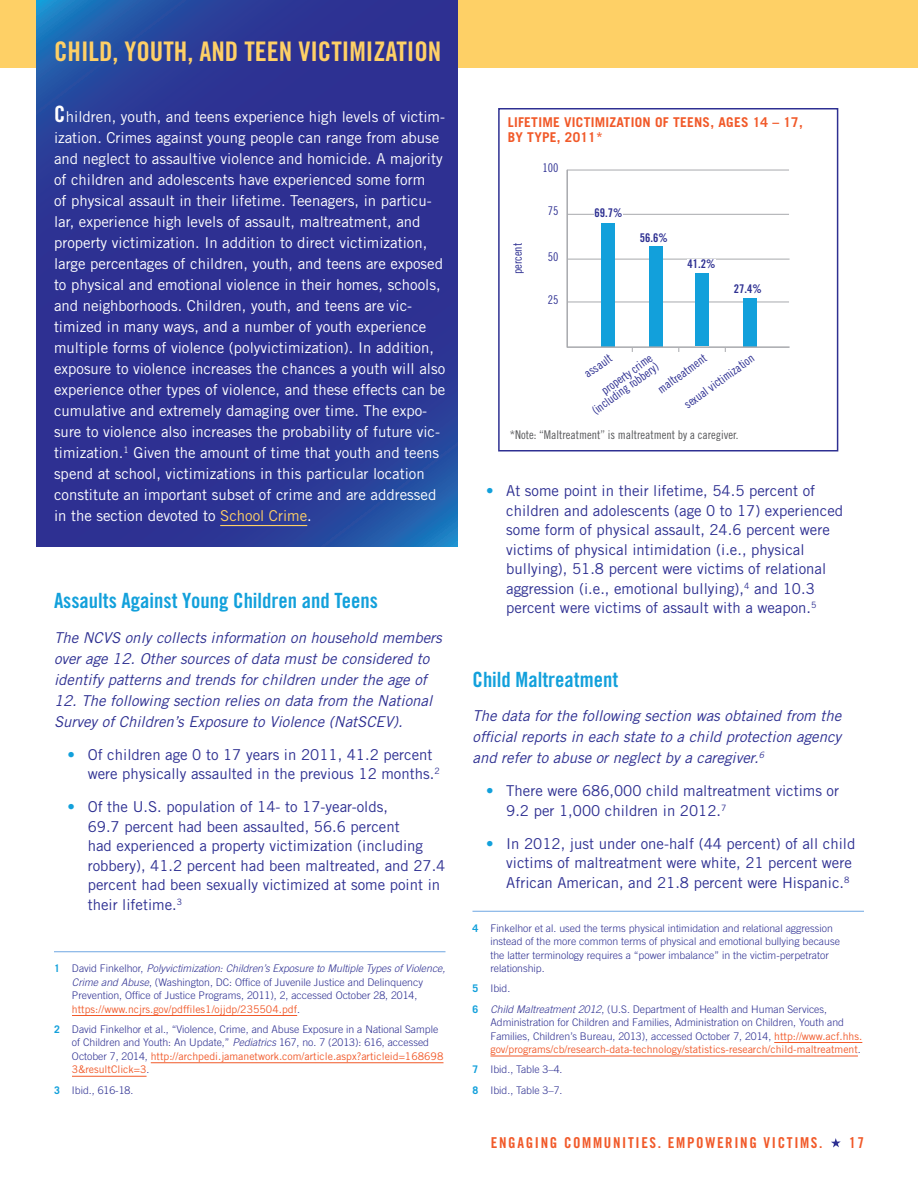
<style>
.page{position:relative;width:918px;height:1188px;background:#fff}
.page>*{position:absolute;margin:0;border:0;box-sizing:border-box;transform-origin:0 0}
.t1{font:27px "Trade Gothic LT Std Bd Cn 20";color:#fed066}
.t2{font:21px "Trade Gothic LT Std Bd Cn 20";color:#12a0db}
.t3{font:15px/21px "Trade Gothic LT Std";color:#fff}
.t4{font:15px/19.5px "Trade Gothic LT Std";color:#2e3092}
.t5{font:italic 15px/21px "Trade Gothic LT Std";color:#2e3092}
.t6{font:15px "Trade Gothic LT Std Bd Cn 20";letter-spacing:.11em;color:#f15929}
.t7{font:700 13.5px/15px "Trade Gothic LT Std";letter-spacing:.02em;color:#f15929}
.t8{font:12px/23.9px "Trade Gothic LT Std Cn 18";color:#2e3092}
.t9{font:12px "Trade Gothic LT Std Cn 18";color:#57585a}
.t10{font:12px "Trade Gothic LT Std Bd Cn 20";color:#2e3092}
.t11{font:300 10.5px/13.5px "Trade Gothic LT Std";color:#2e3092}
.s1{font-family:"Trade Gothic LT Std Bd Cn 20";font-size:22.5px}
.s2{color:#fed066}
.s3{color:#12a0db}
.s4{font-weight:700;color:#12a0db}
.s5{font-style:italic}
.s6{font-weight:400;color:#f15929}
</style>
<div class="page">
<svg style="left:831px;top:1138px;width:10px;height:10px"></svg>
<div style="left:0;top:0;width:918px;height:68px;background:#fed066"></div>
<svg style="left:37px;top:0;width:421px;height:546px;background:#2c3595"></svg>
<hr style="left:220px;top:525px;width:87px;height:1px;background:#fed066">
<hr style="left:54px;top:951px;width:392px;height:1px;background:#6fa7e3">
<hr style="left:72px;top:1015px;width:225px;height:1px;background:#f15929">
<hr style="left:151px;top:1062px;width:292px;height:1px;background:#f15929">
<hr style="left:72px;top:1076px;width:75px;height:1px;background:#f15929">
<hr style="left:472px;top:911px;width:392px;height:1px;background:#6fa7e3">
<hr style="left:774px;top:1042px;width:88px;height:1px;background:#f15929">
<hr style="left:490px;top:1056px;width:368px;height:1px;background:#f15929">
<div style="left:498px;top:108px;width:340px;height:344px;border:2px solid #2e3092"></div>
<svg style="left:566px;top:169px;width:224px;height:183px"></svg>
<p class="t1" style="left:54px;top:35px;width:389px">CHILD, YOUTH, AND TEEN VICTIMIZATION</p>
<p class="t3" style="left:54px;top:106px;width:393px"><span class="s1">C</span>hildren, youth, and teens experience high levels of victim&shy;ization. Crimes against young people can range from abuse and neglect to assaultive violence and homicide. A majority of children and adolescents have experienced some form<br>of physical assault in their lifetime. Teenagers, in particu&shy;lar, experience high levels of assault, maltreatment, and property victimization. In addition to direct victimization, large percentages of children, youth, and teens are exposed to physical and emotional violence in their homes, schools, and neighborhoods. Children, youth, and teens are vic&shy;timized in many ways, and a number of youth experience multiple forms of violence (polyvictimization). In addition, exposure to violence increases the chances a youth will also experience other types of violence, and these effects can be cumulative and extremely damaging over time. The expo&shy;sure to violence also increases the probability of future vic&shy;timization.<sup>1</sup> Given the amount of time that youth and teens spend at school, victimizations in this particular location constitute an important subset of crime and are addressed in the section devoted to <span class="s2">School Crime</span>.</p>
<p class="t2" style="left:54px;top:588px;width:326px">Assaults Against Young Children and Teens</p>
<p class="t5" style="left:54px;top:627px;width:389px">The NCVS only collects information on household members over age 12. Other sources of data must be considered to identify patterns and trends for children under the age of</p>
<p class="t5" style="left:54px;top:690px;width:380px">12. The following section relies on data from the National<br>Survey of Children’s Exposure to Violence (NatSCEV).</p>
<p class="t4" style="left:88px;top:744px;width:353px;text-indent:-20px"><span class="s3">•</span> Of children age 0 to 17 years in 2011, 41.2 percent were physically assaulted in the previous 12 months.<sup>2</sup></p>
<p class="t4" style="left:88px;top:797px;width:359px;text-indent:-20px"><span class="s3">•</span> Of the U.S. population of 14- to 17-year-olds,<br>69.7 percent had been assaulted, 56.6 percent<br>had experienced a property victimization (including robbery), 41.2 percent had been maltreated, and 27.4 percent had been sexually victimized at some point in their lifetime.<sup>3</sup></p>
<p class="t11" style="left:72px;top:961px;width:375px;text-indent:-18px"><span class="s4">1</span> David Finkelhor, <span class="s5">Polyvictimization: Children’s Exposure to Multiple Types of Violence, Crime and Abuse</span>, (Washington, DC: Office of Juvenile Justice and Delinquency Prevention, Office of Justice Programs, 2011), 2, accessed October 28, 2014, <span class="s6">https://www.ncjrs.gov/pdffiles1/ojjdp/235504.pdf</span>.</p>
<p class="t11" style="left:72px;top:1022px;width:373px;text-indent:-18px"><span class="s4">2</span> David Finkelhor et al., “Violence, Crime, and Abuse Exposure in a National Sample of Children and Youth: An Update,” <span class="s5">Pediatrics</span> 167, no. 7 (2013): 616, accessed October 7, 2014, <span class="s6">http://archpedi.jamanetwork.com/article.aspx?articleid=168698<br>3&amp;resultClick=3</span>.</p>
<p class="t11" style="left:54px;top:1083px;width:81px"><span class="s4">3</span> Ibid., 616-18.</p>
<p class="t7" style="left:508px;top:115px;width:297px">LIFETIME VICTIMIZATION OF TEENS, AGES 14 – 17,<br>BY TYPE, 2011*</p>
<p class="t8" style="left:506px;top:274px;width:33px;rotate:-90deg">percent</p>
<p class="t8" style="left:543px;top:156px;width:17px">100</p>
<p class="t8" style="left:548px;top:199px;width:12px">75</p>
<p class="t8" style="left:548px;top:244px;width:12px">50</p>
<p class="t8" style="left:548px;top:288px;width:12px">25</p>
<p class="t10" style="left:594px;top:206px;width:29px">69.7%</p>
<p class="t10" style="left:640px;top:230px;width:29px">56.6%</p>
<p class="t10" style="left:687px;top:256px;width:29px">41.2%</p>
<p class="t10" style="left:734px;top:281px;width:29px">27.4%</p>
<p class="t8" style="left:582px;top:363px;width:61px;text-indent:-4px;rotate:-36deg">assault property crime</p>
<p class="t8" style="left:640px;top:364px;width:59px;line-height:21.5px;text-indent:-66px;rotate:-36deg">(including robbery) maltreatment</p>
<p class="t8" style="left:678px;top:396px;width:85px;rotate:-36deg">sexual victimization</p>
<p class="t9" style="left:510px;top:428px;width:230px">*Note: “Maltreatment” is maltreatment by a caregiver.</p>
<p class="t4" style="left:506px;top:481px;width:339px;text-indent:-20px"><span class="s3">•</span> At some point in their lifetime, 54.5 percent of children and adolescents (age 0 to 17) experienced some form of physical assault, 24.6 percent were victims of physical intimidation (i.e., physical bullying), 51.8 percent were victims of relational aggression (i.e., emotional bullying),<sup>4</sup> and 10.3 percent were victims of assault with a weapon.<sup>5</sup></p>
<p class="t2" style="left:472px;top:666px;width:147px">Child Maltreatment</p>
<p class="t5" style="left:472px;top:705px;width:370px;text-align:justify">The data for the following section was obtained from the official reports in each state to a child protection agency and refer to abuse or neglect by a caregiver.<sup>6</sup></p>
<p class="t4" style="left:506px;top:781px;width:334px;text-indent:-20px"><span class="s3">•</span> There were 686,000 child maltreatment victims or<br>9.2 per 1,000 children in 2012.<sup>7</sup></p>
<p class="t4" style="left:506px;top:833px;width:351px;text-indent:-20px"><span class="s3">•</span> In 2012, just under one-half (44 percent) of all child victims of maltreatment were white, 21 percent were<br>African American, and 21.8 percent were Hispanic.<sup>8</sup></p>
<p class="t11" style="left:490px;top:921px;width:351px;text-indent:-18px"><span class="s4">4</span> Finkelhor et al. used the terms physical intimidation and relational aggression instead of the more common terms of physical and emotional bullying because the latter terminology requires a “power imbalance” in the victim-perpetrator relationship.</p>
<p class="t11" style="left:472px;top:978px;width:356px;line-height:20.2px"><span class="s4">5</span> Ibid.<br><span class="s4">6</span> <span class="s5">Child Maltreatment 2012</span>, (U.S. Department of Health and Human Services,</p>
<p class="t11" style="left:490px;top:1015px;width:373px">Administration for Children and Families, Administration on Children, Youth and<br>Families, Children’s Bureau, 2013), accessed October 7, 2014, <span class="s6">http://www.acf.hhs. gov/programs/cb/research-data-technology/statistics-research/child-maltreatment</span>.</p>
<p class="t11" style="left:472px;top:1059px;width:91px;line-height:20.2px"><span class="s4">7</span> Ibid., Table 3–4.<br><span class="s4">8</span> Ibid., Table 3–7.</p>
<h3 class="t6" style="left:491px;top:1133px;width:333px">ENGAGING COMMUNITIES. EMPOWERING VICTIMS.</h3>
<h3 class="t6" style="left:849px;top:1133px;width:16px">17</h3>
</div>
